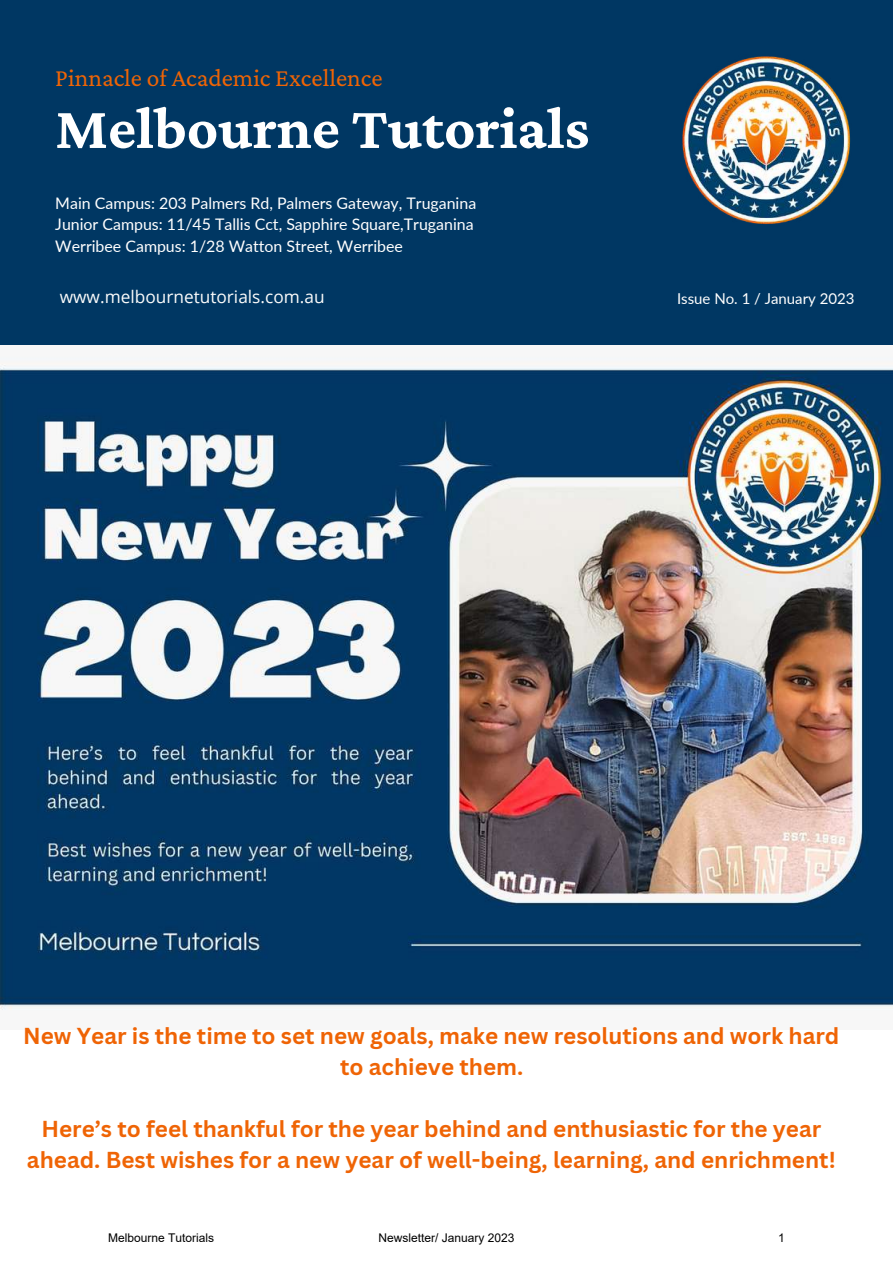
<style>
.page{position:relative;width:893px;height:1264px;background:#fff}
.page>*{position:absolute;margin:0;border:0;box-sizing:border-box;transform-origin:0 0}
.t1{font:700 60.6px "Crimson Pro";color:#fff}
.t2{font:25.35px "Crimson Pro";color:#ef6405}
.t3{font:700 22.5px/31px "Canva Sans";color:#ef6405;text-align:center}
.t4{font:17.25px "Open Sans";color:#fbfbfb}
.t5{font:15.9px/21.3px "Lato";color:#fff}
.t6{font:15px "Lato";color:#fff}
.t7{font:12px "Arial";color:#000}
</style>
<div class="page">
<div style="left:0;top:0;width:892px;height:345px;background:#003763"></div>
<img style="left:682px;top:56px;width:168px;height:169px">
<img style="left:0;top:358px;width:892px;height:652px">
<p class="t2" style="left:55px;top:64px;width:329px">Pinnacle of Academic Excellence</p>
<h1 class="t1" style="left:55px;top:94px;width:535px">Melbourne Tutorials</h1>
<p class="t5" style="left:55px;top:192px;width:422px">Main Campus: 203 Palmers Rd, Palmers Gateway, Truganina<br>Junior Campus: 11/45 Tallis Cct, Sapphire Square,Truganina<br>Werribee Campus: 1/28 Watton Street, Werribee</p>
<p class="t4" style="left:60px;top:285px;width:266px">www.melbournetutorials.com.au</p>
<p class="t6" style="left:677px;top:289px;width:179px">Issue No. 1 / January 2023</p>
<p class="t3" style="left:23px;top:1019px;width:817px">New Year is the time to set new goals, make new resolutions and work hard to achieve them.</p>
<p class="t3" style="left:27px;top:1112px;width:810px">Here’s to feel thankful for the year behind and enthusiastic for the year ahead. Best wishes for a new year of well-being, learning, and enrichment!</p>
<p class="t7" style="left:108px;top:1229px;width:108px">Melbourne Tutorials</p>
<p class="t7" style="left:378px;top:1229px;width:138px">Newsletter/ January 2023</p>
<p class="t7" style="left:778px;top:1229px;width:8px">1</p>
</div>
